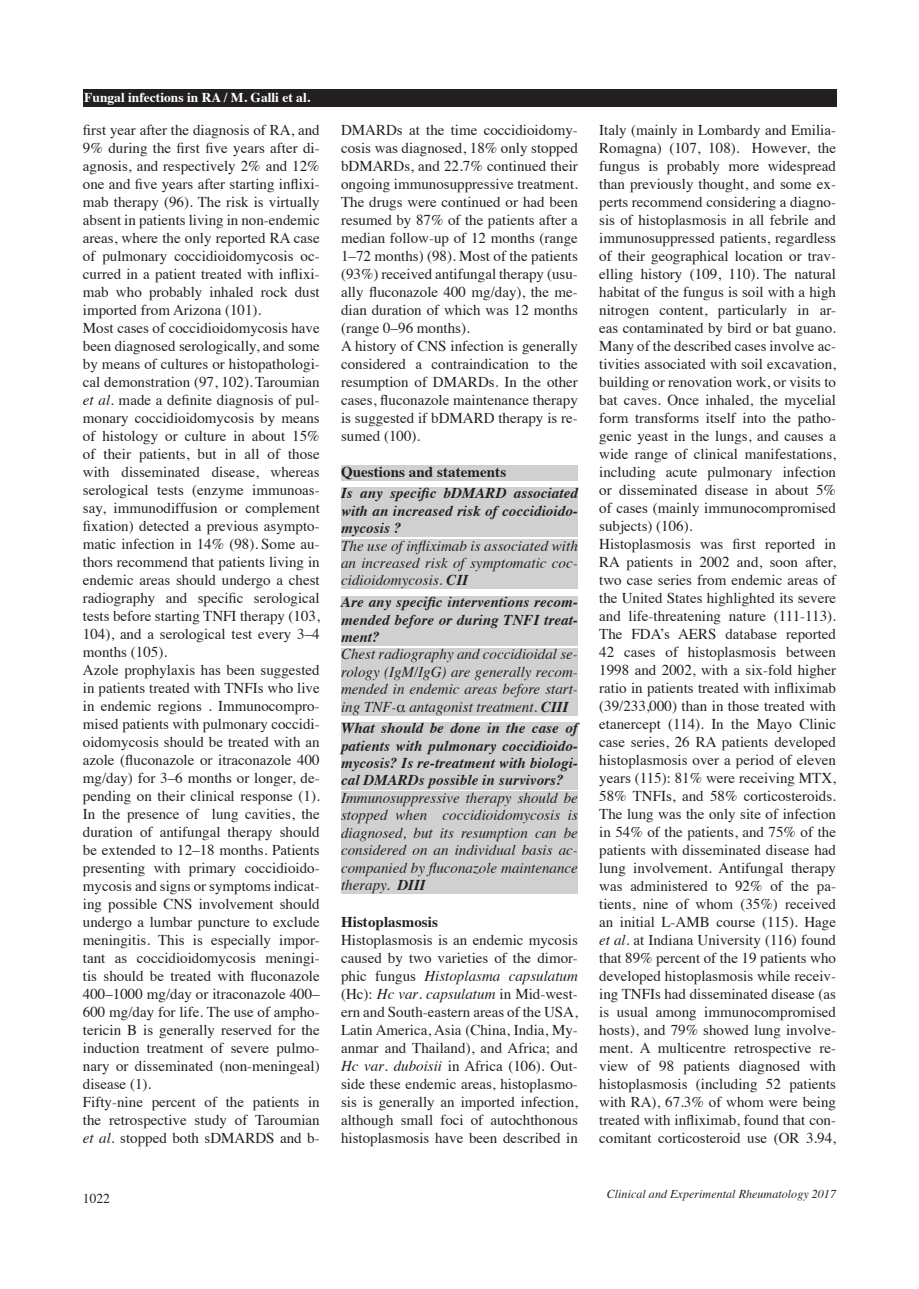
<style>
.page{position:relative;width:919px;height:1289px;background:#fff}
.page>*{position:absolute;margin:0;border:0;box-sizing:border-box;transform-origin:0 0}
.t1{font:15px/18px "Times";color:#231f20}
.t2{font:italic 15px/17.4px "Times";color:#231f20;text-align:justify}
.t3{font:italic 700 15px/17.4px "Times";letter-spacing:.005em;color:#231f20;text-align:justify}
.t4{font:700 15px "Times";letter-spacing:.005em;color:#231f20}
.t5{font:700 13.5px "Times";color:#fff}
.t6{font:13.5px "Times";color:#231f20}
.t7{font:italic 12px "Times";letter-spacing:.005em;color:#231f20}
.s1{font-style:italic}
.s2{font-weight:700}
.s3{font-style:normal}
</style>
<div class="page">
<div style="left:83px;top:89px;width:753px;height:17px;background:#231f20"></div>
<div style="left:341px;top:465px;width:237px;height:15px;background:#cfd1d0"></div>
<div style="left:341px;top:487px;width:237px;height:50px;background:#cfd1d0"></div>
<div style="left:341px;top:539px;width:237px;height:50px;background:#cfd1d0"></div>
<div style="left:341px;top:596px;width:237px;height:49px;background:#cfd1d0"></div>
<div style="left:341px;top:648px;width:237px;height:67px;background:#cfd1d0"></div>
<div style="left:341px;top:722px;width:237px;height:67px;background:#cfd1d0"></div>
<div style="left:341px;top:791px;width:237px;height:102px;background:#cfd1d0"></div>
<p class="t5" style="left:84px;top:84px;width:227px">Fungal infections in RA / M. Galli et al.</p>
<p class="t1" style="left:83px;top:119px;width:238px">first year after the diagnosis of RA, and 9% during the first five years after di&shy;agnosis, and respectively 2% and 12% one and five years after starting inflixi&shy;mab therapy (96). The risk is virtually absent in patients living in non-endemic areas, where the only reported RA case of pulmonary coccidioidomycosis oc&shy;curred in a patient treated with inflixi&shy;mab who probably inhaled rock dust imported from Arizona (101).<br>Most cases of coccidioidomycosis have been diagnosed serologically, and some by means of cultures or histopathologi&shy;cal demonstration (97, 102).Taroumian <span class="s1">et al</span>. made a definite diagnosis of pul&shy;monary coccidioidomycosis by means of histology or culture in about 15% of their patients, but in all of those with disseminated disease, whereas serological tests (enzyme immunoas&shy;say, immunodiffusion or complement fixation) detected a previous asympto&shy;matic infection in 14% (98). Some au&shy;thors recommend that patients living in endemic areas should undergo a chest radiography and specific serological tests before starting TNFI therapy (103, 104), and a serological test every 3–4 months (105).<br>Azole prophylaxis has been suggested in patients treated with TNFIs who live in endemic regions . Immunocompro&shy;mised patients with pulmonary coccidi&shy;oidomycosis should be treated with an azole (fluconazole or itraconazole 400 mg/day) for 3–6 months or longer, de&shy;pending on their clinical response (1).<br>In the presence of lung cavities, the duration of antifungal therapy should be extended to 12–18 months. Patients presenting with primary coccidioido&shy;mycosis and signs or symptoms indicat&shy;ing possible CNS involvement should undergo a lumbar puncture to exclude meningitis. This is especially impor&shy;tant as coccidioidomycosis meningi&shy;tis should be treated with fluconazole 400–1000 mg/day or itraconazole 400– 600 mg/day for life. The use of ampho&shy;tericin B is generally reserved for the induction treatment of severe pulmo&shy;nary or disseminated (non-meningeal) disease (1).<br>Fifty-nine percent of the patients in the retrospective study of Taroumian <span class="s1">et al</span>. stopped both sDMARDS and b-</p>
<p class="t1" style="left:341px;top:119px;width:238px">DMARDs at the time coccidioidomy&shy;cosis was diagnosed, 18% only stopped bDMARDs, and 22.7% continued their ongoing immunosuppressive treatment.<br>The drugs were continued or had been resumed by 87% of the patients after a median follow-up of 12 months (range 1–72 months) (98). Most of the patients (93%) received antifungal therapy (usu&shy;ally fluconazole 400 mg/day), the me&shy;dian duration of which was 12 months (range 0–96 months).<br>A history of CNS infection is generally considered a contraindication to the resumption of DMARDs. In the other cases, fluconazole maintenance therapy is suggested if bDMARD therapy is re&shy;sumed (100).</p>
<p class="t4" style="left:341px;top:457px;width:167px">Questions and statements</p>
<p class="t3" style="left:341px;top:483px;width:238px">Is any specific bDMARD associated with an increased risk of coccidioido&shy;mycosis ?</p>
<p class="t2" style="left:341px;top:536px;width:238px">The use of infliximab is associated with an increased risk of symptomatic coc&shy;cidioidomycosis. <span class="s2">CII</span></p>
<p class="t3" style="left:341px;top:592px;width:238px">Are any specific interventions recom&shy;mended before or during TNFI treat&shy;ment?</p>
<p class="t2" style="left:341px;top:644px;width:238px">Chest radiography and coccidioidal se&shy;rology (IgM/IgG) are generally recom&shy;mended in endemic areas before start&shy;ing TNF-<span class="s3">α</span> antagonist treatment. <span class="s2">CIII</span></p>
<p class="t3" style="left:341px;top:718px;width:238px">What should be done in the case of patients with pulmonary coccidioido&shy;mycosis? Is re-treatment with biologi&shy;cal DMARDs possible in survivors?</p>
<p class="t2" style="left:341px;top:788px;width:238px">Immunosuppressive therapy should be stopped when coccidioidomycosis is diagnosed, but its resumption can be considered on an individual basis ac&shy;companied by fluconazole maintenance therapy. <span class="s2">DIII</span></p>
<p class="t4" style="left:341px;top:907px;width:98px">Histoplasmosis</p>
<p class="t1" style="left:341px;top:929px;width:238px;text-align:justify">Histoplasmosis is an endemic mycosis caused by two varieties of the dimor&shy;phic fungus <span class="s1">Histoplasma capsulatum </span>(Hc): <span class="s1">Hc var</span>. <span class="s1">capsulatum</span> in Mid-west&shy;ern and South-eastern areas of the USA, Latin America, Asia (China, India, My&shy;anmar and Thailand), and Africa; and <span class="s1">Hc var</span>. <span class="s1">duboisii</span> in Africa (106). Out&shy;side these endemic areas, histoplasmo&shy;sis is generally an imported infection, although small foci of autochthonous histoplasmosis have been described in</p>
<p class="t1" style="left:599px;top:119px;width:238px">Italy (mainly in Lombardy and Emilia-Romagna) (107, 108). However, the fungus is probably more widespread than previously thought, and some ex&shy;perts recommend considering a diagno&shy;sis of histoplasmosis in all febrile and immunosuppressed patients, regardless of their geographical location or trav&shy;elling history (109, 110). The natural habitat of the fungus is soil with a high nitrogen content, particularly in ar&shy;eas contaminated by bird or bat guano.<br>Many of the described cases involve ac&shy;tivities associated with soil excavation, building or renovation work, or visits to bat caves. Once inhaled, the mycelial form transforms itself into the patho&shy;genic yeast in the lungs, and causes a wide range of clinical manifestations, including acute pulmonary infection or disseminated disease in about 5% of cases (mainly immunocompromised subjects) (106).<br>Histoplasmosis was first reported in RA patients in 2002 and, soon after, two case series from endemic areas of the United States highlighted its severe and life-threatening nature (111-113).<br>The FDA’s AERS database reported 42 cases of histoplasmosis between 1998 and 2002, with a six-fold higher ratio in patients treated with infliximab (39/233,000) than in those treated with etanercept (114). In the Mayo Clinic case series, 26 RA patients developed histoplasmosis over a period of eleven years (115): 81% were receiving MTX, 58% TNFIs, and 58% corticosteroids.<br>The lung was the only site of infection in 54% of the patients, and 75% of the patients with disseminated disease had lung involvement. Antifungal therapy was administered to 92% of the pa&shy;tients, nine of whom (35%) received an initial L-AMB course (115). Hage <span class="s1">et al</span>. at Indiana University (116) found that 89% percent of the 19 patients who developed histoplasmosis while receiv&shy;ing TNFIs had disseminated disease (as is usual among immunocompromised hosts), and 79% showed lung involve&shy;ment. A multicentre retrospective re&shy;view of 98 patients diagnosed with histoplasmosis (including 52 patients with RA), 67.3% of whom were being treated with infliximab, found that con&shy;comitant corticosteroid use (OR 3.94,</p>
<p class="t6" style="left:83px;top:1185px;width:29px">1022</p>
<p class="t7" style="left:606px;top:1183px;width:231px">Clinical and Experimental Rheumatology 2017</p>
</div>
